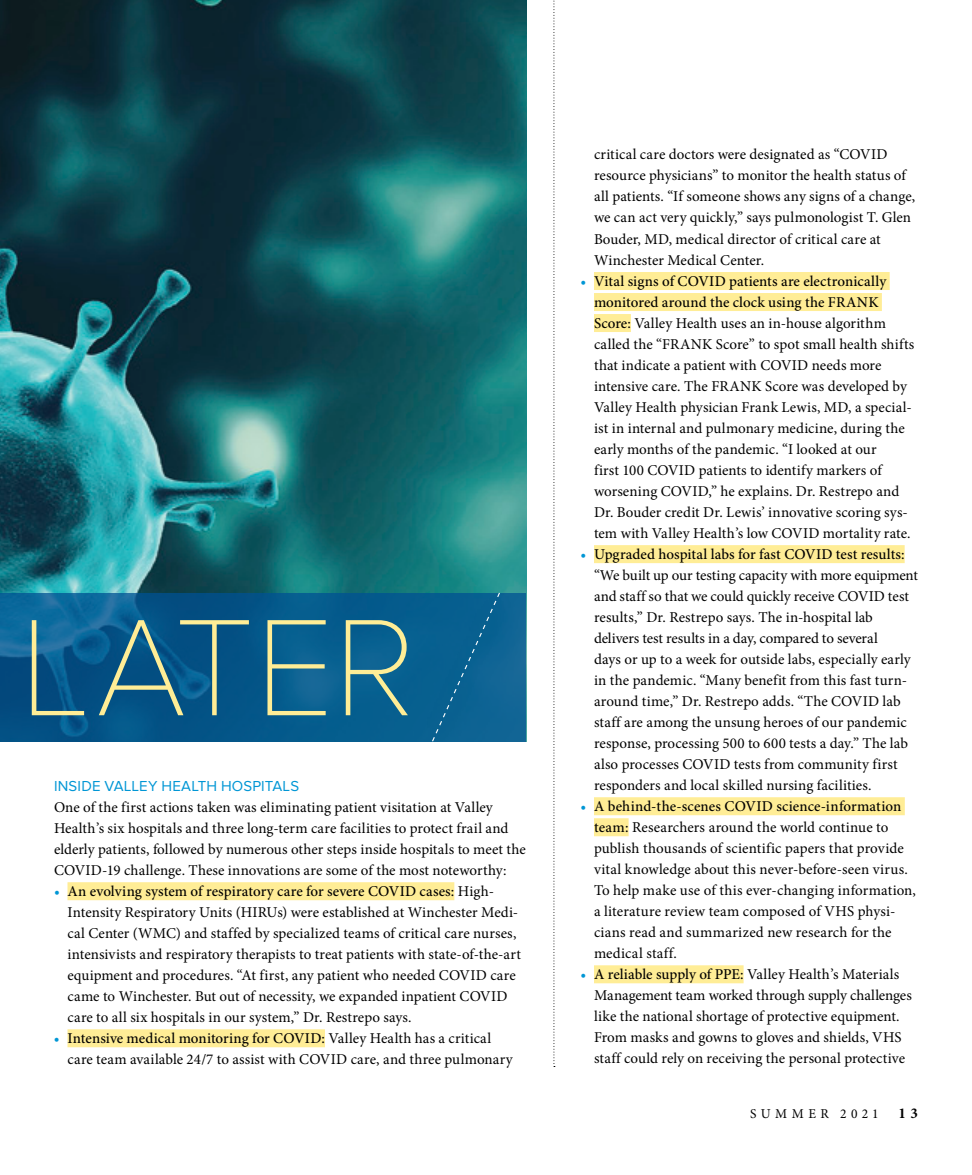
<style>
.page{position:relative;width:972px;height:1175px;background:#fff}
.page>*{position:absolute;margin:0;border:0;box-sizing:border-box;transform-origin:0 0}
.t1{font:100 142.5px "Proxima Nova T";color:#ffed96}
.t2{font:15px/21px "Minion Pro";letter-spacing:.005em;color:#000}
.t3{font:700 15px "Minion Pro";color:#000}
.t4{font:13.5px "Minion Pro";letter-spacing:.325em;color:#000}
.s1{font-family:"Proxima Nova";color:#0096d5}
.s2{color:#0096d5}
.s3{font-weight:500}
</style>
<div class="page">
<img style="left:0;top:0;width:526px;height:593px">
<div style="left:594px;top:272px;width:296px;height:18px;background:#ffed96"></div>
<div style="left:594px;top:293px;width:288px;height:18px;background:#ffed96"></div>
<div style="left:594px;top:314px;width:37px;height:18px;background:#ffed96"></div>
<div style="left:594px;top:545px;width:311px;height:18px;background:#ffed96"></div>
<div style="left:594px;top:797px;width:311px;height:18px;background:#ffed96"></div>
<div style="left:594px;top:818px;width:35px;height:18px;background:#ffed96"></div>
<div style="left:594px;top:965px;width:150px;height:18px;background:#ffed96"></div>
<svg style="left:0;top:593px;width:526px;height:148px;background:#06598b"></svg>
<div style="left:410px;top:573px;width:112px;height:187px;background:#000;opacity:.45"></div>
<div style="left:431px;top:591px;width:70px;height:151px;background:#086090"></div>
<svg style="left:553px;top:0;width:2px;height:1067px"></svg>
<div style="left:68px;top:882px;width:386px;height:18px;background:#ffed96"></div>
<div style="left:68px;top:1029px;width:257px;height:18px;background:#ffed96"></div>
<p class="t1" style="left:19px;top:586px;width:398px">LATER</p>
<p class="t2" style="left:54px;top:775px;width:473px"><span class="s1">INSIDE VALLEY HEALTH HOSPITALS<br></span>One of the first actions taken was eliminating patient visitation at Valley Health’s six hospitals and three long-term care facilities to protect frail and elderly patients, followed by numerous other steps inside hospitals to meet the COVID-19 challenge. These innovations are some of the most noteworthy:</p>
<p class="t2" style="left:67px;top:880px;width:455px;text-indent:-13px"><span class="s2">•</span> <span class="s3">An evolving system of respiratory care for severe COVID cases:</span> High-Intensity Respiratory Units (HIRUs) were established at Winchester Medi&shy;cal Center (WMC) and staffed by specialized teams of critical care nurses, intensivists and respiratory therapists to treat patients with state-of-the-art equipment and procedures. “At first, any patient who needed COVID care came to Winchester. But out of necessity, we expanded inpatient COVID care to all six hospitals in our system,” Dr. Restrepo says.</p>
<p class="t2" style="left:67px;top:1027px;width:447px;text-indent:-14px"><span class="s2">•</span> <span class="s3">Intensive medical monitoring for COVID:</span> Valley Health has a critical care team available 24/7 to assist with COVID care, and three pulmonary</p>
<p class="t2" style="left:594px;top:144px;width:323px">critical care doctors were designated as “COVID resource physicians” to monitor the health status of all patients. “If someone shows any signs of a change, we can act very quickly,” says pulmonologist T. Glen Bouder, MD, medical director of critical care at Winchester Medical Center.</p>
<p class="t2" style="left:594px;top:270px;width:322px;text-indent:-14px"><span class="s2">•</span> <span class="s3">Vital signs of COVID patients are electronically monitored around the clock using the FRANK Score:</span> Valley Health uses an in-house algorithm called the “FRANK Score” to spot small health shifts that indicate a patient with COVID needs more intensive care. The FRANK Score was developed by Valley Health physician Frank Lewis, MD, a special&shy;ist in internal and pulmonary medicine, during the early months of the pandemic. “I looked at our<br>first 100 COVID patients to identify markers of worsening COVID,” he explains. Dr. Restrepo and Dr. Bouder credit Dr. Lewis’ innovative scoring sys&shy;tem with Valley Health’s low COVID mortality rate.</p>
<p class="t2" style="left:594px;top:543px;width:325px;text-indent:-14px"><span class="s2">•</span> <span class="s3">Upgraded hospital labs for fast COVID test results: </span>“We built up our testing capacity with more equipment and staff so that we could quickly receive COVID test results,” Dr. Restrepo says. The in-hospital lab delivers test results in a day, compared to several<br>days or up to a week for outside labs, especially early in the pandemic. “Many benefit from this fast turn&shy;around time,” Dr. Restrepo adds. “The COVID lab staff are among the unsung heroes of our pandemic response, processing 500 to 600 tests a day.” The lab also processes COVID tests from community first responders and local skilled nursing facilities.</p>
<p class="t2" style="left:594px;top:795px;width:324px;text-indent:-14px"><span class="s2">•</span> <span class="s3">A behind-the-scenes COVID science-information team:</span> Researchers around the world continue to publish thousands of scientific papers that provide vital knowledge about this never-before-seen virus.<br>To help make use of this ever-changing information, a literature review team composed of VHS physi&shy;cians read and summarized new research for the medical staff.</p>
<p class="t2" style="left:594px;top:963px;width:319px;text-indent:-14px"><span class="s2">•</span> <span class="s3">A reliable supply of PPE:</span> Valley Health’s Materials Management team worked through supply challenges like the national shortage of protective equipment.<br>From masks and gowns to gloves and shields, VHS staff could rely on receiving the personal protective</p>
<p class="t4" style="left:750px;top:1105px;width:130px">SUMMER 2021</p>
<p class="t3" style="left:899px;top:1104px;width:21px">1 3</p>
</div>
